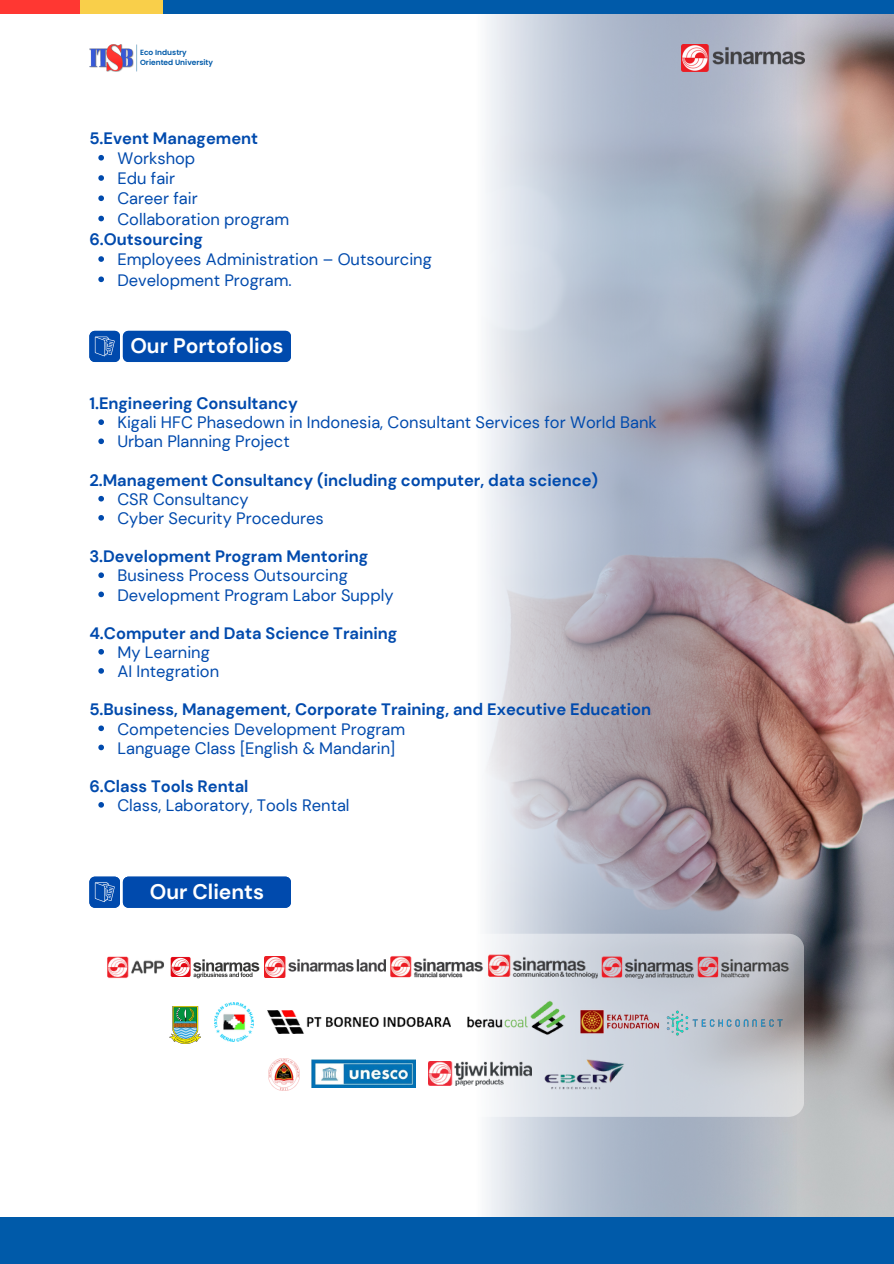
<style>
.page{position:relative;width:894px;height:1264px;background:#fff}
.page>*{position:absolute;margin:0;border:0;box-sizing:border-box;transform-origin:0 0}
.t1{font:700 21px "DM Sans";color:#fff}
.t2{font:16.5px "DM Sans";color:#004aad}
.t3{font:700 16.5px "DM Sans";color:#004aad}
.t4{font:600 7.5px "Poppins";color:#005aa9}
</style>
<div class="page">
<img style="left:796px;top:14px;width:97px;height:1202px">
<svg style="left:485px;top:14px;width:311px;height:1203px;background:#b2b2bd"></svg>
<img style="left:136px;top:44px;width:2px;height:28px">
<img style="left:89px;top:45px;width:44px;height:27px">
<img style="left:681px;top:44px;width:123px;height:27px">
<div style="left:0;top:0;width:893px;height:14px;background:#005aa9"></div>
<div style="left:0;top:0;width:80px;height:14px;background:#ff3732"></div>
<div style="left:80px;top:0;width:82px;height:14px;background:#f9cf4a"></div>
<div style="left:0;top:1217px;width:893px;height:46px;background:#005aa9"></div>
<div style="left:89px;top:331px;width:202px;height:31px;background:#004aad"></div>
<svg style="left:89px;top:876px;width:202px;height:31px;background:#0c52b0"></svg>
<svg style="left:169px;top:933px;width:635px;height:183px"></svg>
<svg style="left:98px;top:419px;width:6px;height:6px"></svg>
<svg style="left:98px;top:438px;width:6px;height:6px"></svg>
<svg style="left:98px;top:496px;width:6px;height:5px"></svg>
<svg style="left:98px;top:515px;width:6px;height:5px"></svg>
<svg style="left:98px;top:572px;width:6px;height:6px"></svg>
<svg style="left:98px;top:591px;width:6px;height:6px"></svg>
<svg style="left:98px;top:649px;width:6px;height:5px"></svg>
<svg style="left:98px;top:668px;width:6px;height:5px"></svg>
<svg style="left:98px;top:725px;width:6px;height:6px"></svg>
<svg style="left:98px;top:744px;width:6px;height:6px"></svg>
<svg style="left:98px;top:802px;width:6px;height:5px"></svg>
<svg style="left:98px;top:155px;width:6px;height:5px"></svg>
<svg style="left:98px;top:175px;width:6px;height:6px"></svg>
<svg style="left:98px;top:195px;width:6px;height:6px"></svg>
<svg style="left:98px;top:216px;width:6px;height:5px"></svg>
<svg style="left:98px;top:256px;width:6px;height:6px"></svg>
<svg style="left:98px;top:276px;width:6px;height:6px"></svg>
<img style="left:268px;top:1058px;width:32px;height:32px">
<img style="left:428px;top:1061px;width:103px;height:24px">
<img style="left:543px;top:1059px;width:82px;height:30px">
<img style="left:311px;top:1059px;width:104px;height:28px">
<img style="left:214px;top:1002px;width:39px;height:39px">
<img style="left:267px;top:1010px;width:183px;height:23px">
<img style="left:464px;top:994px;width:108px;height:47px">
<img style="left:580px;top:1006px;width:79px;height:32px">
<img style="left:664px;top:997px;width:119px;height:43px">
<img style="left:170px;top:1006px;width:30px;height:37px">
<img style="left:170px;top:956px;width:90px;height:22px">
<img style="left:264px;top:956px;width:121px;height:21px">
<img style="left:107px;top:956px;width:57px;height:23px">
<img style="left:390px;top:954px;width:93px;height:25px">
<img style="left:487px;top:954px;width:110px;height:24px">
<img style="left:601px;top:955px;width:93px;height:23px">
<img style="left:697px;top:956px;width:91px;height:21px">
<p class="t4" style="left:140px;top:47px;width:48px">Eco Industry</p>
<p class="t4" style="left:140px;top:57px;width:74px">Oriented University</p>
<h2 class="t3" style="left:89px;top:127px;width:170px">5.Event Management</h2>
<p class="t2" style="left:117px;top:147px;width:79px">Workshop</p>
<p class="t2" style="left:117px;top:168px;width:59px">Edu fair</p>
<h2 class="t2" style="left:117px;top:188px;width:82px">Career fair</h2>
<p class="t2" style="left:117px;top:208px;width:173px">Collaboration program</p>
<p class="t3" style="left:89px;top:228px;width:115px">6.Outsourcing</p>
<h2 class="t2" style="left:117px;top:249px;width:316px">Employees Administration – Outsourcing</h2>
<p class="t2" style="left:117px;top:269px;width:176px">Development Program.</p>
<h2 class="t1" style="left:130px;top:332px;width:155px">Our Portofolios</h2>
<p class="t3" style="left:89px;top:393px;width:210px">1.Engineering Consultancy</p>
<p class="t2" style="left:117px;top:412px;width:540px">Kigali HFC Phasedown in Indonesia, Consultant Services for World Bank</p>
<p class="t2" style="left:117px;top:431px;width:174px">Urban Planning Project</p>
<h2 class="t3" style="left:89px;top:469px;width:510px">2.Management Consultancy (including computer, data science)</h2>
<p class="t2" style="left:117px;top:488px;width:133px">CSR Consultancy</p>
<p class="t2" style="left:117px;top:507px;width:208px">Cyber Security Procedures</p>
<p class="t3" style="left:89px;top:546px;width:280px">3.Development Program Mentoring</p>
<h1 class="t2" style="left:117px;top:565px;width:232px">Business Process Outsourcing</h1>
<h2 class="t2" style="left:117px;top:584px;width:277px">Development Program Labor Supply</h2>
<p class="t3" style="left:89px;top:622px;width:309px">4.Computer and Data Science Training</p>
<p class="t2" style="left:117px;top:641px;width:94px">My Learning</p>
<h2 class="t2" style="left:117px;top:660px;width:103px">AI Integration</h2>
<p class="t3" style="left:89px;top:699px;width:563px">5.Business, Management, Corporate Training, and Executive Education</p>
<p class="t2" style="left:117px;top:718px;width:289px">Competencies Development Program</p>
<h2 class="t2" style="left:117px;top:737px;width:279px">Language Class [English &amp; Mandarin]</h2>
<p class="t3" style="left:89px;top:775px;width:161px">6.Class Tools Rental</p>
<p class="t2" style="left:117px;top:794px;width:234px">Class, Laboratory, Tools Rental</p>
<p class="t1" style="left:150px;top:878px;width:116px">Our Clients</p>
</div>
